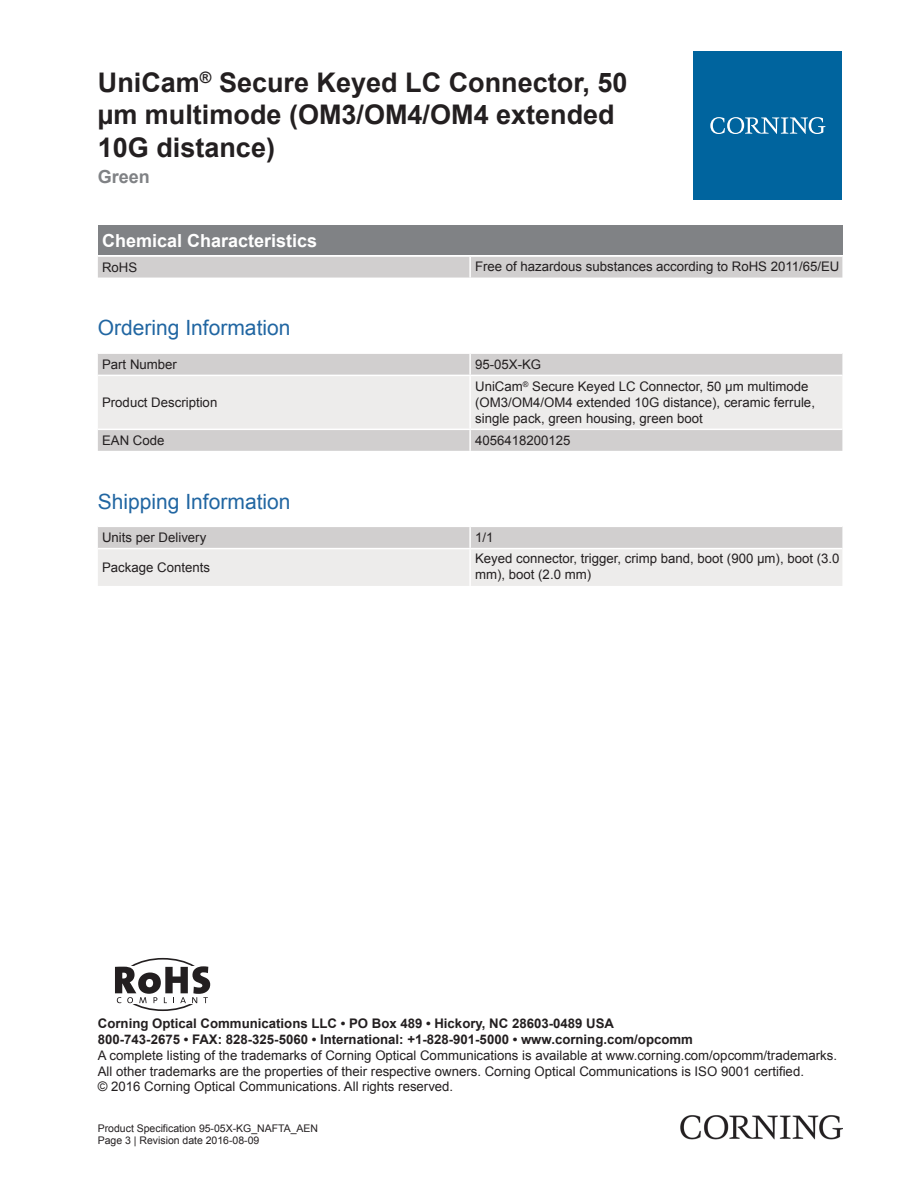
<style>
.page{position:relative;width:919px;height:1187px;background:#fff}
.page>*{position:absolute;margin:0;border:0;box-sizing:border-box;transform-origin:0 0}
.t1{font:700 27px/32.4px "Arial";color:#231f20}
.t2{font:21px "Arial";color:#2166a2}
.t3{font:700 18px "Arial";color:#fff}
.t4{font:700 18px "Arial";color:#808285}
.t5{font:13.2px/15.9px "Arial";color:#231f20}
.t6{font:700 13.2px/15.9px "Arial";color:#231f20}
.t7{font:10.5px/12.6px "Arial";color:#231f20}
</style>
<div class="page">
<div style="left:98px;top:225px;width:744px;height:30px;background:#808285"></div>
<div style="left:98px;top:257px;width:744px;height:20px;background:#d1cfcf"></div>
<hr style="left:469px;top:257px;width:2px;height:20px;background:#fff">
<div style="left:98px;top:354px;width:744px;height:97px;background:#d1cfcf"></div>
<div style="left:98px;top:376px;width:744px;height:52px;background:#edeceb"></div>
<hr style="left:469px;top:354px;width:2px;height:20px;background:#fff">
<hr style="left:469px;top:376px;width:2px;height:52px;background:#fff">
<hr style="left:469px;top:430px;width:2px;height:21px;background:#fff">
<hr style="left:98px;top:374px;width:372px;height:2px;background:#fff">
<hr style="left:470px;top:374px;width:372px;height:2px;background:#fff">
<hr style="left:98px;top:428px;width:372px;height:2px;background:#fff">
<hr style="left:470px;top:428px;width:372px;height:2px;background:#fff">
<svg style="left:98px;top:527px;width:744px;height:59px;background:#e3e1e1"></svg>
<hr style="left:469px;top:527px;width:2px;height:21px;background:#fff">
<hr style="left:469px;top:549px;width:2px;height:37px;background:#fff">
<hr style="left:98px;top:548px;width:372px;height:1px;background:#fff">
<hr style="left:470px;top:548px;width:372px;height:1px;background:#fff">
<div style="left:693px;top:51px;width:149px;height:149px;background:#00649e"></div>
<svg style="left:710px;top:117px;width:115px;height:17px"></svg>
<img style="left:680px;top:1115px;width:162px;height:24px">
<div style="left:118px;top:957px;width:90px;height:53px;border:2px solid #231f20;border-radius:50%"></div>
<div style="left:98px;top:966px;width:123px;height:38px;background:#fff"></div>
<svg style="left:115px;top:966px;width:95px;height:37px"></svg>
<h1 class="t1" style="left:98px;top:66px;width:531px">UniCam<sup>®</sup> Secure Keyed LC Connector, 50 µm multimode (OM3/OM4/OM4 extended<br>10G distance)</h1>
<h3 class="t4" style="left:98px;top:164px;width:54px">Green</h3>
<h3 class="t3" style="left:102px;top:228px;width:217px">Chemical Characteristics</h3>
<p class="t5" style="left:102px;top:259px;width:37px">RoHS</p>
<p class="t5" style="left:475px;top:258px;width:366px">Free of hazardous substances according to RoHS 2011/65/EU</p>
<h2 class="t2" style="left:98px;top:313px;width:194px">Ordering Information</h2>
<p class="t5" style="left:102px;top:356px;width:76px">Part Number</p>
<p class="t5" style="left:475px;top:356px;width:68px">95-05X-KG</p>
<p class="t5" style="left:102px;top:394px;width:117px">Product Description</p>
<p class="t5" style="left:475px;top:378px;width:341px">UniCam<sup>®</sup> Secure Keyed LC Connector, 50 µm multimode (OM3/OM4/OM4 extended 10G distance), ceramic ferrule, single pack, green housing, green boot</p>
<p class="t5" style="left:102px;top:432px;width:64px">EAN Code</p>
<p class="t5" style="left:475px;top:432px;width:97px">4056418200125</p>
<h2 class="t2" style="left:98px;top:487px;width:194px">Shipping Information</h2>
<p class="t5" style="left:102px;top:529px;width:106px">Units per Delivery</p>
<p class="t5" style="left:475px;top:529px;width:20px">1/1</p>
<p class="t5" style="left:102px;top:559px;width:109px">Package Contents</p>
<p class="t5" style="left:475px;top:550px;width:366px">Keyed connector, trigger, crimp band, boot (900 µm), boot (3.0 mm), boot (2.0 mm)</p>
<p class="t6" style="left:98px;top:1015px;width:596px">Corning Optical Communications LLC • PO Box 489 • Hickory, NC 28603-0489 USA<br>800-743-2675 • FAX: 828-325-5060 • International: +1-828-901-5000 • www.corning.com/opcomm</p>
<p class="t5" style="left:98px;top:1046px;width:740px">A complete listing of the trademarks of Corning Optical Communications is available at www.corning.com/opcomm/trademarks.<br>All other trademarks are the properties of their respective owners. Corning Optical Communications is ISO 9001 certified.<br>© 2016 Corning Optical Communications. All rights reserved.</p>
<p class="t7" style="left:98px;top:1121px;width:222px">Product Specification 95-05X-KG_NAFTA_AEN<br>Page 3 | Revision date 2016-08-09</p>
</div>
